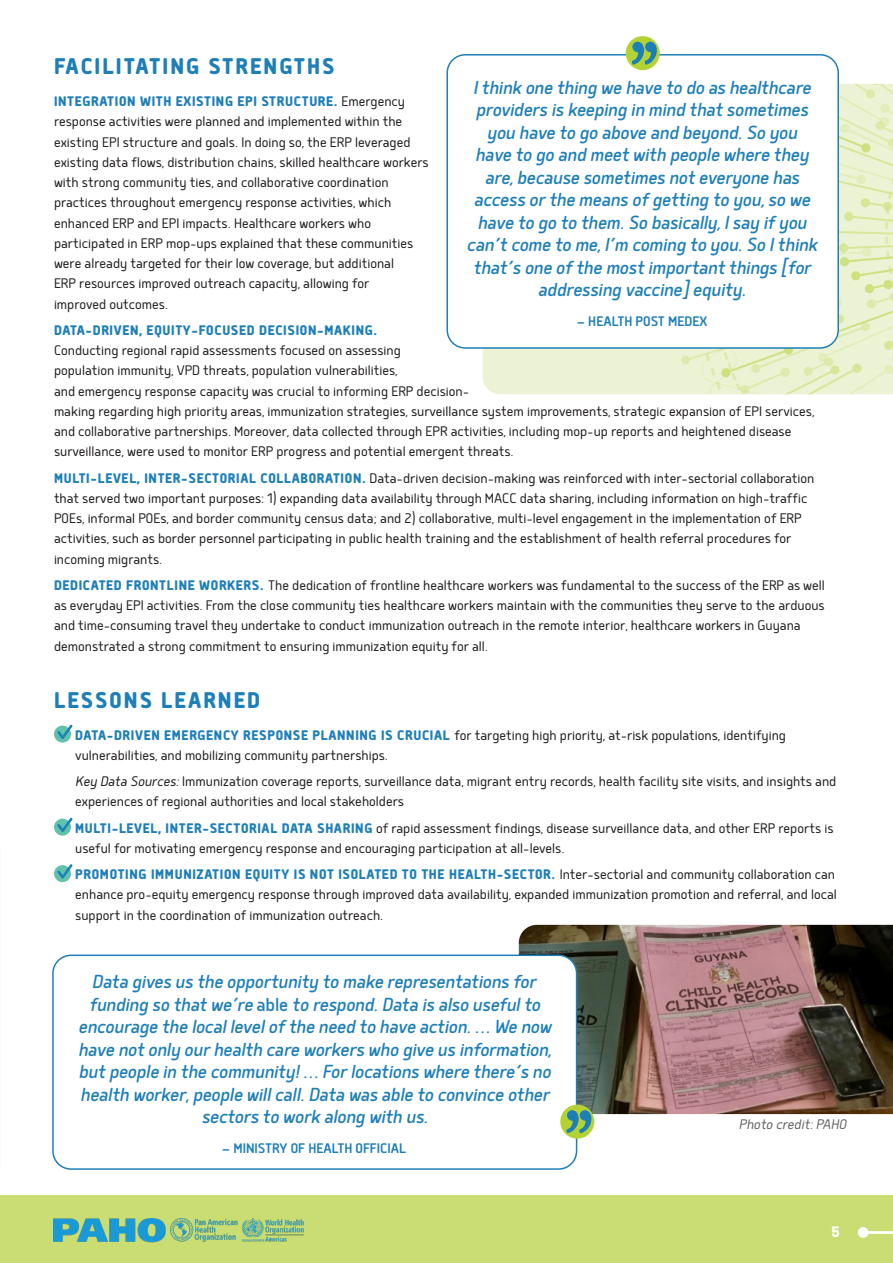
<style>
.page{position:relative;width:893px;height:1263px;background:#fff}
.page>*{position:absolute;margin:0;border:0;box-sizing:border-box;transform-origin:0 0}
.t1{font:800 27px "Delm";letter-spacing:.075em;color:#1e7fb8}
.Quote_text{font:italic 22.5px/22.5px "Delm";letter-spacing:-.01em;color:#1e7fb8;text-align:center}
.t2{font:800 18px "Delm";color:#fff}
.Body_Text{font:300 16.5px/20.2px "Delm";color:#231f20}
.Text_with_icon_bulle{font:300 16.5px/20.2px "Delm";color:#231f20}
.Quote_Attribution{font:500 16.5px "Delm";color:#1e7fb8}
.Body_Text-2{font:italic 300 16.5px "Delm";color:#636366}
.s1{font-weight:800;color:#1e7fb8}
.s2{font-style:italic}
.s3{font-style:normal}
</style>
<div class="page">
<div style="left:0;top:1195px;width:893px;height:68px;background:#c9dd72"></div>
<img style="left:53px;top:1218px;width:251px;height:25px">
<hr style="left:863px;top:1231px;width:30px;height:3px;background:#fff">
<div style="left:858px;top:1227px;width:11px;height:11px;background:#fff;border-radius:50%"></div>
<img style="left:519px;top:925px;width:374px;height:189px">
<svg style="left:0;top:936px;width:1px;height:233px"></svg>
<div style="left:483px;top:349px;width:161px;height:45px;background:#ecf3d4"></div>
<svg style="left:657px;top:84px;width:236px;height:310px;background:#e8f0ca"></svg>
<svg style="left:54px;top:726px;width:17px;height:17px"></svg>
<svg style="left:57px;top:724px;width:16px;height:15px"></svg>
<svg style="left:54px;top:819px;width:17px;height:17px"></svg>
<svg style="left:57px;top:817px;width:16px;height:15px"></svg>
<div style="left:54px;top:865px;width:17px;height:17px;background:#5fc3ab;border-radius:50%"></div>
<svg style="left:57px;top:864px;width:16px;height:14px"></svg>
<div style="left:447px;top:55px;width:391px;height:293px;background:#fff;border-radius:18px"></div>
<div style="left:446px;top:54px;width:393px;height:295px;border:2px solid #1e7fb8;border-radius:18px"></div>
<div style="left:626px;top:36px;width:34px;height:34px;background:#b3d234;border-radius:50%"></div>
<svg style="left:632px;top:42px;width:25px;height:23px"></svg>
<div style="left:53px;top:955px;width:524px;height:214px;background:#fff;border-radius:18px"></div>
<div style="left:52px;top:954px;width:525px;height:216px;border:2px solid #1e7fb8;border-radius:18px"></div>
<div style="left:560px;top:1105px;width:34px;height:34px;background:#b3d234;border-radius:50%"></div>
<svg style="left:567px;top:1110px;width:25px;height:23px"></svg>
<h1 class="t1" style="left:54px;top:50px;width:282px">FACILITATING STRENGTHS</h1>
<p class="Body_Text" style="left:54px;top:90px;width:376px"><span class="s1">INTEGRATION WITH EXISTING EPI STRUCTURE.</span> Emergency response activities were planned and implemented within the existing EPI structure and goals. In doing so, the ERP leveraged existing data flows, distribution chains, skilled healthcare workers with strong community ties, and collaborative coordination practices throughout emergency response activities, which enhanced ERP and EPI impacts. Healthcare workers who participated in ERP mop-ups explained that these communities were already targeted for their low coverage, but additional<br>ERP resources improved outreach capacity, allowing for<br>improved outcomes.</p>
<p class="Body_Text" style="left:54px;top:319px;width:762px"><span class="s1">DATA-DRIVEN, EQUITY-FOCUSED DECISION-MAKING.<br></span>Conducting regional rapid assessments focused on assessing<br>population immunity, VPD threats, population vulnerabilities,<br>and emergency response capacity was crucial to informing ERP decision-<br>making regarding high priority areas, immunization strategies, surveillance system improvements, strategic expansion of EPI services, and collaborative partnerships. Moreover, data collected through EPR activities, including mop-up reports and heightened disease surveillance, were used to monitor ERP progress and potential emergent threats.</p>
<p class="Body_Text" style="left:54px;top:467px;width:762px"><span class="s1">MULTI-LEVEL, INTER-SECTORIAL COLLABORATION.</span> Data-driven decision-making was reinforced with inter-sectorial collaboration that served two important purposes: 1) expanding data availability through MACC data sharing, including information on high-traffic POEs, informal POEs, and border community census data; and 2) collaborative, multi-level engagement in the implementation of ERP activities, such as border personnel participating in public health training and the establishment of health referral procedures for incoming migrants.</p>
<p class="Body_Text" style="left:54px;top:574px;width:772px"><span class="s1">DEDICATED FRONTLINE WORKERS.</span> The dedication of frontline healthcare workers was fundamental to the success of the ERP as well as everyday EPI activities. From the close community ties healthcare workers maintain with the communities they serve to the arduous and time-consuming travel they undertake to conduct immunization outreach in the remote interior, healthcare workers in Guyana demonstrated a strong commitment to ensuring immunization equity for all.</p>
<h1 class="t1" style="left:54px;top:683px;width:208px">LESSONS LEARNED</h1>
<p class="Text_with_icon_bulle" style="left:75px;top:724px;width:712px"><span class="s1">DATA-DRIVEN EMERGENCY RESPONSE PLANNING IS CRUCIAL</span> for targeting high priority, at-risk populations, identifying vulnerabilities, and mobilizing community partnerships.</p>
<p class="Text_with_icon_bulle" style="left:75px;top:770px;width:763px"><span class="s2">Key Data Sources:</span> Immunization coverage reports, surveillance data, migrant entry records, health facility site visits, and insights and experiences of regional authorities and local stakeholders</p>
<p class="Text_with_icon_bulle" style="left:75px;top:817px;width:760px"><span class="s1">MULTI-LEVEL, INTER-SECTORIAL DATA SHARING</span> of rapid assessment findings, disease surveillance data, and other ERP reports is useful for motivating emergency response and encouraging participation at all-levels.</p>
<p class="Text_with_icon_bulle" style="left:75px;top:863px;width:763px;text-align:justify"><span class="s1">PROMOTING IMMUNIZATION EQUITY IS NOT ISOLATED TO THE HEALTH-SECTOR.</span> Inter-sectorial and community collaboration can enhance pro-equity emergency response through improved data availability, expanded immunization promotion and referral, and local support in the coordination of immunization outreach.</p>
<p class="Quote_text" style="left:467px;top:75px;width:352px">I think one thing we have to do as healthcare providers is keeping in mind that sometimes you have to go above and beyond. So you have to go and meet with people where they are, because sometimes not everyone has access or the means of getting to you, so we have to go to them. So basically, I say if you can’t come to me, I’m coming to you. So I think that’s one of the most important things [for addressing vaccine] equity.</p>
<p class="Quote_Attribution" style="left:577px;top:311px;width:132px">— HEALTH POST MEDEX</p>
<p class="Quote_text" style="left:78px;top:969px;width:475px">Data gives us the opportunity to make representations for funding so that we’re <span class="s3">able</span> to respond. Data is also useful to encourage the local level of the need to have action. … We now have not only our health care workers who give us information, but people in the community! … For locations where there’s no health worker, people will call. Data was able to convince other sectors to work along with us.</p>
<p class="Quote_Attribution" style="left:222px;top:1138px;width:186px">— MINISTRY OF HEALTH OFFICIAL</p>
<p class="Body_Text-2" style="left:739px;top:1115px;width:109px">Photo credit: PAHO</p>
<p class="t2" style="left:831px;top:1220px;width:10px">5</p>
</div>
